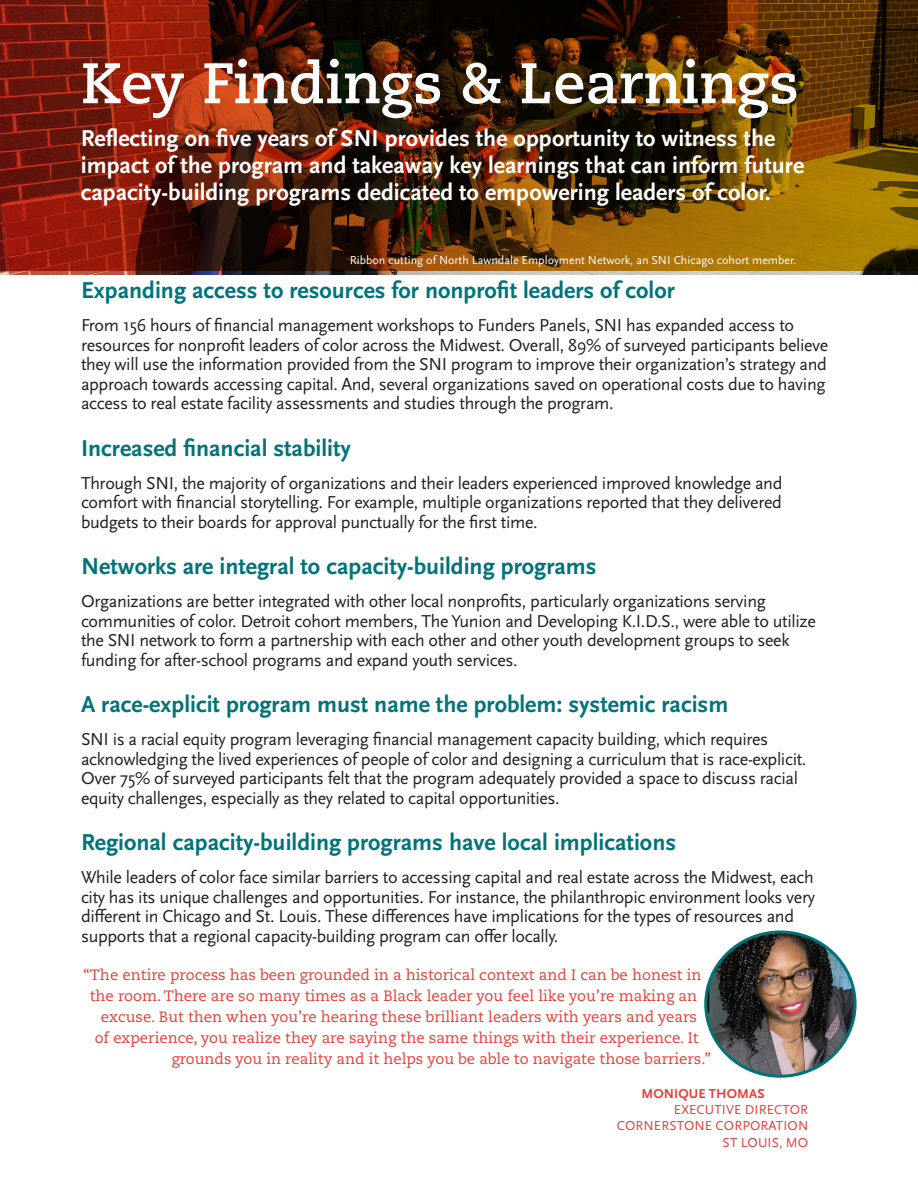
<style>
.page{position:relative;width:918px;height:1188px;background:#fff}
.page>*{position:absolute;margin:0;border:0;box-sizing:border-box;transform-origin:0 0}
.t1{font:700 57px "Caecilia LT Pro 75";color:#fff}
.t2{font:700 24px "Scala Sans Pro";color:#027377}
.t3{font:700 24px/27px "Scala Sans Pro";color:#fff}
.t4{font:18px/19.5px "Scala Sans Pro";letter-spacing:-.02em;color:#231f20}
.t5{font:15px "Caecilia LT Pro 55 Roman";color:#e3372f}
.t6{font:13.5px/16.2px "Scala Sans Pro";letter-spacing:.01em;color:#e3372f;text-align:right}
.t7{font:700 13.5px "Scala Sans Pro";letter-spacing:.01em;color:#e3372f}
.t8{font:12px "Scala Sans Pro";color:#fff}
</style>
<div class="page">
<img style="left:706px;top:934px;width:147px;height:142px">
<div style="left:704px;top:930px;width:153px;height:148px;border:3px solid #007377;border-radius:50%"></div>
<img style="left:0;top:0;width:918px;height:271px">
<p class="t1" style="left:81px;top:44px;width:719px">Key Findings &amp; Learnings</p>
<p class="t3" style="left:81px;top:125px;width:725px">Reflecting on five years of SNI provides the opportunity to witness the impact of the program and takeaway key learnings that can inform future capacity-building programs dedicated to empowering leaders of color.</p>
<p class="t8" style="left:350px;top:253px;width:448px">Ribbon cutting of North Lawndale Employment Network, an SNI Chicago cohort member.</p>
<p class="t2" style="left:81px;top:277px;width:595px">Expanding access to resources for nonprofit leaders of color</p>
<p class="t4" style="left:81px;top:316px;width:749px">From 156 hours of financial management workshops to Funders Panels, SNI has expanded access to resources for nonprofit leaders of color across the Midwest. Overall, 89% of surveyed participants believe they will use the information provided from the SNI program to improve their organization’s strategy and approach towards accessing capital. And, several organizations saved on operational costs due to having access to real estate facility assessments and studies through the program.</p>
<p class="t2" style="left:81px;top:434px;width:271px">Increased financial stability</p>
<p class="t4" style="left:81px;top:473px;width:703px;text-align:justify">Through SNI, the majority of organizations and their leaders experienced improved knowledge and comfort with financial storytelling. For example, multiple organizations reported that they delivered budgets to their boards for approval punctually for the first time.</p>
<p class="t2" style="left:81px;top:553px;width:517px">Networks are integral to capacity-building programs</p>
<p class="t4" style="left:81px;top:592px;width:736px">Organizations are better integrated with other local nonprofits, particularly organizations serving communities of color. Detroit cohort members, The Yunion and Developing K.I.D.S., were able to utilize the SNI network to form a partnership with each other and other youth development groups to seek funding for after-school programs and expand youth services.</p>
<p class="t2" style="left:81px;top:691px;width:649px">A race-explicit program must name the problem: systemic racism</p>
<p class="t4" style="left:81px;top:730px;width:727px">SNI is a racial equity program leveraging financial management capacity building, which requires acknowledging the lived experiences of people of color and designing a curriculum that is race-explicit.<br>Over 75% of surveyed participants felt that the program adequately provided a space to discuss racial equity challenges, especially as they related to capital opportunities.</p>
<p class="t2" style="left:81px;top:829px;width:597px">Regional capacity-building programs have local implications</p>
<p class="t4" style="left:81px;top:868px;width:736px">While leaders of color face similar barriers to accessing capital and real estate across the Midwest, each city has its unique challenges and opportunities. For instance, the philanthropic environment looks very different in Chicago and St. Louis. These differences have implications for the types of resources and supports that a regional capacity-building program can offer locally.</p>
<p class="t5" style="left:83px;top:965px;width:620px">“The entire process has been grounded in a historical context and I can be honest in</p>
<p class="t5" style="left:90px;top:986px;width:609px">the room. There are so many times as a Black leader you feel like you’re making an</p>
<p class="t5" style="left:101px;top:1007px;width:598px">excuse. But then when you’re hearing these brilliant leaders with years and years</p>
<p class="t5" style="left:95px;top:1028px;width:605px">of experience, you realize they are saying the same things with their experience. It</p>
<p class="t5" style="left:171px;top:1049px;width:541px">grounds you in reality and it helps you be able to navigate those barriers.”</p>
<p class="t7" style="left:641px;top:1086px;width:125px">MONIQUE THOMAS</p>
<p class="t6" style="left:617px;top:1102px;width:193px">EXECUTIVE DIRECTOR<br>CORNERSTONE CORPORATION<br>ST LOUIS, MO</p>
</div>
